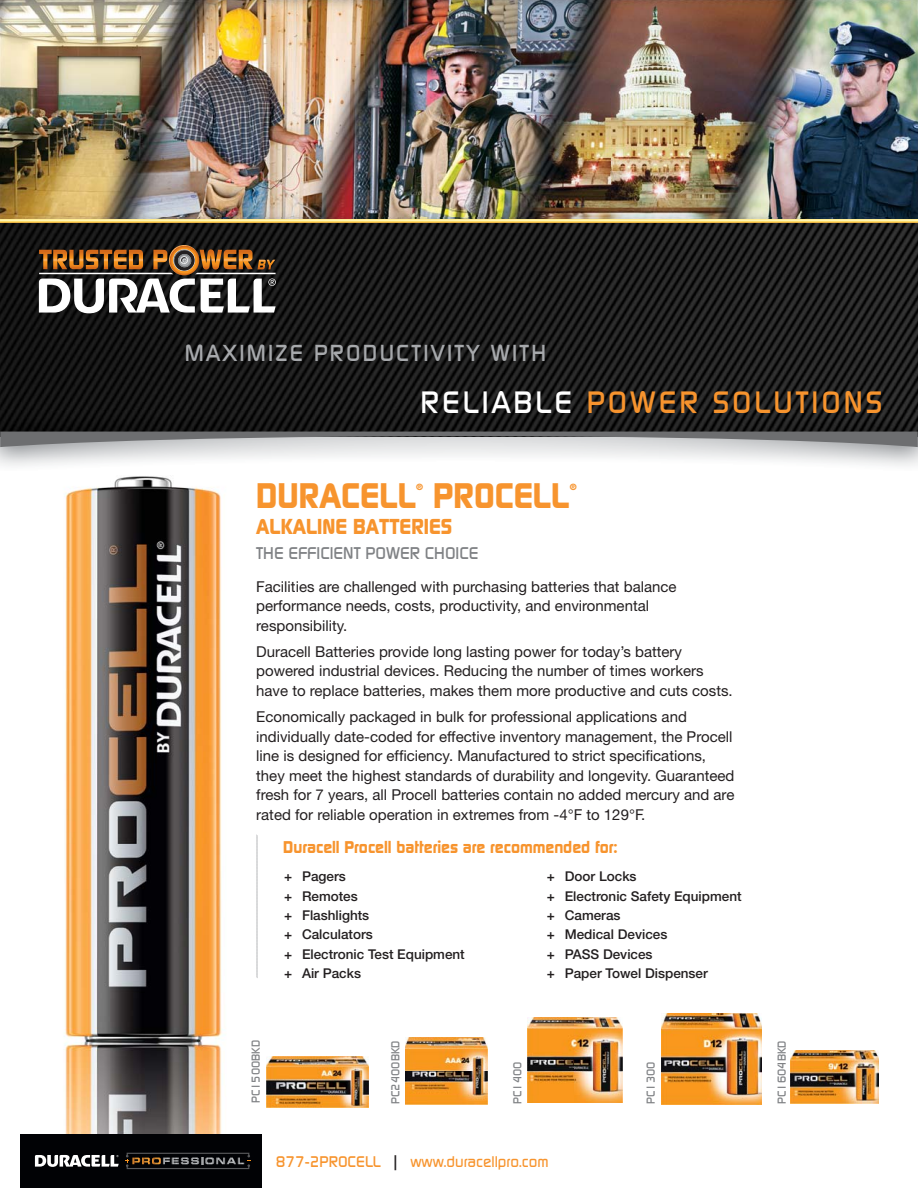
<style>
.page{position:relative;width:918px;height:1188px;background:#fff}
.page>*{position:absolute;margin:0;border:0;box-sizing:border-box;transform-origin:0 0}
.t1{font:700 34.5px "Dicot";color:#f7942e}
.t2{font:500 30px "Dicot";letter-spacing:.1em;color:#f7942e}
.t3{font:500 22.5px "Dicot";letter-spacing:.1em;color:#a7a9ac}
.t4{font:700 21px "Dicot";color:#f7942e}
.t5{font:700 16.5px "Dicot";color:#f7942e}
.t6{font:500 16.5px "Dicot";color:#808285}
.t7{font:15px/19.5px "Helvetica Neue";color:#231f20}
.t8{font:500 15px "Dicot";color:#f7942e}
.t9{font:500 13.5px/19.5px "Helvetica Neue";color:#231f20}
.t10{font:500 11.25px "Dicot";color:#808285}
.t11{font:900 8.7px "Helvetica Neue";color:#f7942e}
.s1{color:#fff}
.s2{font-family:"Helvetica Neue";color:#231f20}
</style>
<div class="page">
<img style="left:0;top:223px;width:918px;height:243px">
<svg style="left:169px;top:245px;width:30px;height:30px"></svg>
<svg style="left:39px;top:249px;width:237px;height:64px"></svg>
<img style="left:0;top:219px;width:918px;height:4px">
<img style="left:0;top:0;width:918px;height:219px">
<svg style="left:0;top:432px;width:918px;height:15px"></svg>
<img style="left:64px;top:476px;width:158px;height:658px">
<div style="left:21px;top:1134px;width:241px;height:54px;background:#010205"></div>
<svg style="left:35px;top:1155px;width:84px;height:12px"></svg>
<svg style="left:125px;top:1153px;width:126px;height:16px"></svg>
<svg style="left:256px;top:835px;width:2px;height:143px"></svg>
<img style="left:661px;top:1013px;width:101px;height:91px">
<img style="left:527px;top:1017px;width:96px;height:86px">
<img style="left:266px;top:1056px;width:103px;height:51px">
<img style="left:791px;top:1051px;width:88px;height:52px">
<img style="left:405px;top:1038px;width:82px;height:66px">
<h3 class="t3" style="left:185px;top:340px;width:363px">MAXIMIZE PRODUCTIVITY WITH</h3>
<h2 class="t2" style="left:421px;top:385px;width:463px"><span class="s1">RELIABLE</span> POWER SOLUTIONS</h2>
<h1 class="t1" style="left:256px;top:476px;width:161px">DURACELL</h1>
<p class="t11" style="left:416px;top:484px;width:8px">®</p>
<h1 class="t1" style="left:433px;top:476px;width:138px">PROCELL</h1>
<p class="t11" style="left:570px;top:484px;width:8px">®</p>
<h3 class="t4" style="left:256px;top:514px;width:197px">ALKALINE BATTERIES</h3>
<p class="t6" style="left:256px;top:543px;width:224px">THE EFFICIENT POWER CHOICE</p>
<p class="t7" style="left:256px;top:578px;width:422px">Facilities are challenged with purchasing batteries that balance performance needs, costs, productivity, and environmental responsibility.</p>
<p class="t7" style="left:256px;top:643px;width:478px">Duracell Batteries provide long lasting power for today’s battery powered industrial devices. Reducing the number of times workers have to replace batteries, makes them more productive and cuts costs.</p>
<p class="t7" style="left:256px;top:708px;width:480px">Economically packaged in bulk for professional applications and individually date-coded for effective inventory management, the Procell line is designed for efficiency. Manufactured to strict specifications, they meet the highest standards of durability and longevity. Guaranteed fresh for 7 years, all Procell batteries contain no added mercury and are rated for reliable operation in extremes from -4°F to 129°F.</p>
<p class="t5" style="left:283px;top:837px;width:336px">Duracell Procell batteries are recommended for:</p>
<p class="t9" style="left:284px;top:868px;width:182px">+ Pagers<br>+ Remotes<br>+ Flashlights<br>+ Calculators<br>+ Electronic Test Equipment + Air Packs</p>
<p class="t9" style="left:547px;top:868px;width:196px">+ Door Locks<br>+ Electronic Safety Equipment + Cameras<br>+ Medical Devices<br>+ PASS Devices<br>+ Paper Towel Dispenser</p>
<p class="t10" style="left:250px;top:1103px;width:65px;rotate:-90deg">PC1500BKD</p>
<p class="t10" style="left:389px;top:1104px;width:65px;rotate:-90deg">PC2400BKD</p>
<p class="t10" style="left:511px;top:1104px;width:44px;rotate:-90deg">PC1400</p>
<p class="t10" style="left:645px;top:1104px;width:44px;rotate:-90deg">PC1300</p>
<p class="t8" style="left:276px;top:1153px;width:274px">877-2PROCELL <span class="s2">|</span> www.duracellpro.com</p>
<p class="t10" style="left:775px;top:1104px;width:65px;rotate:-90deg">PC1604BKD</p>
</div>
